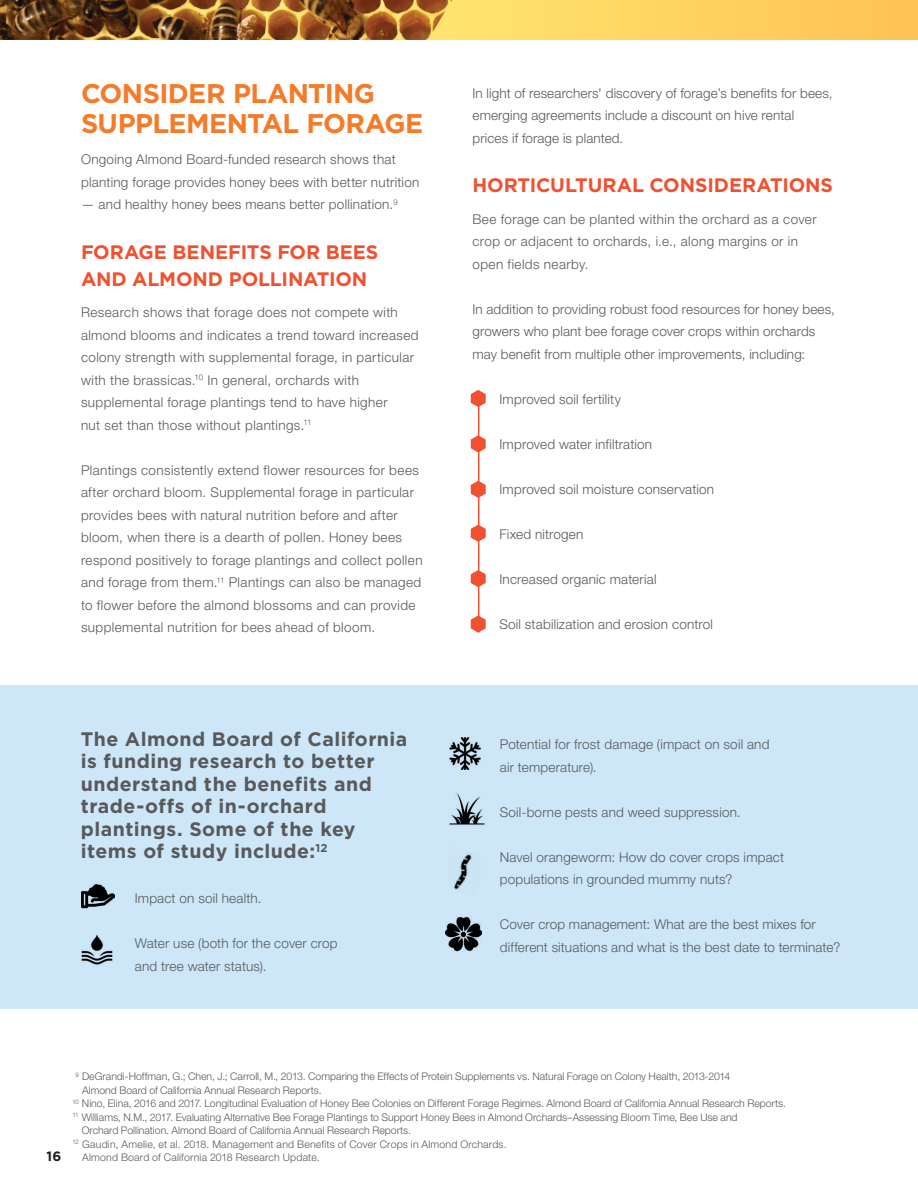
<style>
.page{position:relative;width:918px;height:1188px;background:#fff}
.page>*{position:absolute;margin:0;border:0;box-sizing:border-box;transform-origin:0 0}
.t1{font:700 27px/30px "Gotham";letter-spacing:-.025em;color:#f47b29}
.Call_out{font:700 19.5px/22.5px "Gotham";letter-spacing:.025em;color:#58595b}
.Subheader{font:700 19.5px "Gotham";letter-spacing:-.005em;color:#f05130}
.body_copy{font:300 13.5px/22.5px "Helvetica Neue LT Std";letter-spacing:.02em;color:#58595b}
.t2{font:700 13.5px "Gotham";color:#231f20}
.Footnote{font:300 10.5px/13.5px "Helvetica Neue LT Std";color:#58595b}
.Footnote-2{font:300 10.5px/13.5px "Helvetica Neue LT Std";letter-spacing:.02em;color:#58595b}
</style>
<div class="page">
<img style="left:0;top:0;width:428px;height:40px">
<div style="left:0;top:685px;width:918px;height:324px;background:#cde6f8"></div>
<img style="left:450px;top:738px;width:31px;height:31px">
<img style="left:449px;top:793px;width:36px;height:32px">
<img style="left:454px;top:854px;width:18px;height:36px">
<img style="left:446px;top:917px;width:35px;height:35px">
<hr style="left:478px;top:391px;width:1px;height:241px;background:#f05130">
<svg style="left:470px;top:480px;width:16px;height:19px"></svg>
<svg style="left:470px;top:390px;width:16px;height:18px"></svg>
<svg style="left:470px;top:524px;width:16px;height:19px"></svg>
<svg style="left:470px;top:434px;width:16px;height:19px"></svg>
<svg style="left:470px;top:569px;width:16px;height:19px"></svg>
<svg style="left:470px;top:615px;width:16px;height:18px"></svg>
<img style="left:82px;top:884px;width:33px;height:25px">
<img style="left:81px;top:935px;width:32px;height:30px">
<svg style="left:428px;top:0;width:490px;height:40px;background:#fdd161"></svg>
<p class="t1" style="left:81px;top:78px;width:344px">CONSIDER PLANTING<br>SUPPLEMENTAL FORAGE</p>
<p class="body_copy" style="left:81px;top:148px;width:340px">Ongoing Almond Board-funded research shows that planting forage provides honey bees with better nutrition</p>
<p class="body_copy" style="left:81px;top:193px;width:318px">— and healthy honey bees means better pollination.<sup>9</sup></p>
<p class="Subheader" style="left:81px;top:239px;width:299px">FORAGE BENEFITS FOR BEES</p>
<p class="Subheader" style="left:81px;top:266px;width:288px">AND ALMOND POLLINATION</p>
<p class="body_copy" style="left:81px;top:301px;width:339px">Research shows that forage does not compete with almond blooms and indicates a trend toward increased colony strength with supplemental forage, in particular with the brassicas.<sup>10</sup> In general, orchards with supplemental forage plantings tend to have higher<br>nut set than those without plantings.<sup>11</sup></p>
<p class="body_copy" style="left:81px;top:458px;width:343px">Plantings consistently extend flower resources for bees after orchard bloom. Supplemental forage in particular provides bees with natural nutrition before and after bloom, when there is a dearth of pollen. Honey bees respond positively to forage plantings and collect pollen and forage from them.<sup>11</sup> Plantings can also be managed to flower before the almond blossoms and can provide supplemental nutrition for bees ahead of bloom.</p>
<p class="Call_out" style="left:81px;top:727px;width:328px">The Almond Board of California is funding research to better understand the benefits and trade-offs of in-orchard plantings. Some of the key items of study include:<sup>12</sup></p>
<p class="body_copy" style="left:135px;top:887px;width:128px">Impact on soil health.</p>
<p class="body_copy" style="left:135px;top:932px;width:204px">Water use (both for the cover crop and tree water status).</p>
<p class="body_copy" style="left:472px;top:81px;width:362px">In light of researchers' discovery of forage’s benefits for bees, emerging agreements include a discount on hive rental prices if forage is planted.</p>
<p class="Subheader" style="left:472px;top:172px;width:362px">HORTICULTURAL CONSIDERATIONS</p>
<p class="body_copy" style="left:472px;top:207px;width:346px">Bee forage can be planted within the orchard as a cover crop or adjacent to orchards, i.e., along margins or in open fields nearby.</p>
<p class="body_copy" style="left:472px;top:297px;width:364px">In addition to providing robust food resources for honey bees, growers who plant bee forage cover crops within orchards may benefit from multiple other improvements, including:</p>
<p class="body_copy" style="left:500px;top:387px;width:123px">Improved soil fertility</p>
<p class="body_copy" style="left:500px;top:432px;width:154px">Improved water infiltration</p>
<p class="body_copy" style="left:500px;top:477px;width:216px">Improved soil moisture conservation</p>
<p class="body_copy" style="left:500px;top:522px;width:86px">Fixed nitrogen</p>
<p class="body_copy" style="left:500px;top:567px;width:159px">Increased organic material</p>
<p class="body_copy" style="left:500px;top:612px;width:215px">Soil stabilization and erosion control</p>
<p class="body_copy" style="left:500px;top:733px;width:271px">Potential for frost damage (impact on soil and air temperature).</p>
<p class="body_copy" style="left:500px;top:801px;width:242px">Soil-borne pests and weed suppression.</p>
<p class="body_copy" style="left:500px;top:846px;width:286px">Navel orangeworm: How do cover crops impact populations in grounded mummy nuts?</p>
<p class="body_copy" style="left:500px;top:913px;width:342px">Cover crop management: What are the best mixes for different situations and what is the best date to terminate?</p>
<p class="t2" style="left:47px;top:1147px;width:16px">16</p>
<p class="Footnote" style="left:82px;top:1069px;width:650px;text-indent:-7px"><sup>9</sup> DeGrandi-Hoffman, G.; Chen, J.; Carroll, M., 2013. Comparing the Effects of Protein Supplements vs. Natural Forage on Colony Health, 2013-2014<br>Almond Board of California Annual Research Reports.</p>
<p class="Footnote" style="left:72px;top:1096px;width:715px"><sup>10</sup> Nino, Elina, 2016 and 2017. Longitudinal Evaluation of Honey Bee Colonies on Different Forage Regimes. Almond Board of California Annual Research Reports.</p>
<p class="Footnote" style="left:82px;top:1110px;width:657px;text-indent:-9px"><sup>11</sup> Williams, N.M., 2017. Evaluating Alternative Bee Forage Plantings to Support Honey Bees in Almond Orchards–Assessing Bloom Time, Bee Use and<br>Orchard Pollination. Almond Board of California Annual Research Reports.</p>
<p class="Footnote-2" style="left:82px;top:1137px;width:426px;text-indent:-10px"><sup>12</sup> Gaudin, Amelie, et al. 2018. Management and Benefits of Cover Crops in Almond Orchards.<br>Almond Board of California 2018 Research Update.</p>
</div>
